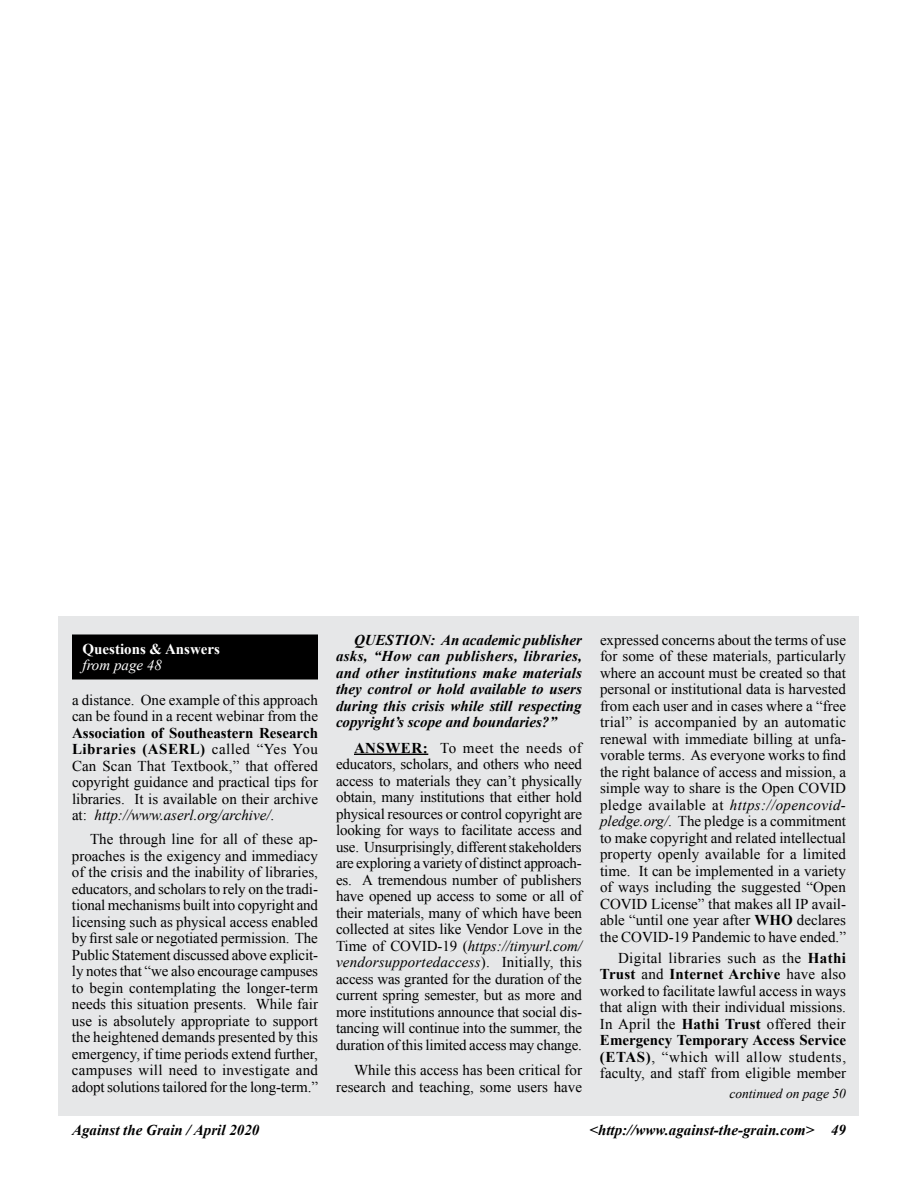
<style>
.page{position:relative;width:918px;height:1188px;background:#fff}
.page>*{position:absolute;margin:0;border:0;box-sizing:border-box;transform-origin:0 0}
.t1{font:15px/16.5px "Times New Roman";color:#000;text-align:justify}
.t2{font:italic 700 15px/16.5px "Times New Roman";color:#000;text-align:justify}
.t3{font:700 15px "Times New Roman";color:#fff}
.t4{font:italic 15px "Times New Roman";color:#fff}
.t5{font:italic 13.5px "Times New Roman";color:#000}
.s1{font-weight:700}
.s2{font-style:italic}
</style>
<div class="page">
<div style="left:58px;top:616px;width:802px;height:500px;background:#e6e7e8"></div>
<hr style="left:354px;top:754px;width:74px;height:1px;background:#000">
<div style="left:73px;top:635px;width:244px;height:44px;background:#000"></div>
<div style="left:72px;top:634px;width:246px;height:46px;border:2px solid #000"></div>
<p class="t3" style="left:82px;top:639px;width:139px">Questions &amp; Answers</p>
<p class="t4" style="left:82px;top:655px;width:81px">from page 48</p>
<p class="t1" style="left:72px;top:691px;width:248px">a distance. One example of this approach can be found in a recent webinar from the</p>
<p class="t1" style="left:72px;top:724px;width:248px"><span class="s1">Association of Southeastern Research Libraries (ASERL)</span> called “Yes You Can Scan That Textbook,” that offered copyright guidance and practical tips for libraries. It is available on their archive at: <span class="s2">http://www.aserl.org/archive/</span>.</p>
<p class="t1" style="left:72px;top:831px;width:248px;text-indent:18px">The through line for all of these ap&shy;proaches is the exigency and immediacy of the crisis and the inability of libraries, educators, and scholars to rely on the tradi&shy;tional mechanisms built into copyright and licensing such as physical access enabled by first sale or negotiated permission. The Public Statement discussed above explicit&shy;ly notes that “we also encourage campuses to begin contemplating the longer-term needs this situation presents. While fair use is absolutely appropriate to support the heightened demands presented by this emergency, if time periods extend further, campuses will need to investigate and adopt solutions tailored for the long-term.”</p>
<p class="t2" style="left:336px;top:631px;width:248px;text-indent:18px">QUESTION: An academic publisher asks, “How can publishers, libraries, and other institutions make materials they control or hold available to users during this crisis while still respecting copyright’s scope and boundaries?”</p>
<p class="t1" style="left:336px;top:739px;width:248px;text-indent:18px"><span class="s1">ANSWER:</span> To meet the needs of educators, scholars, and others who need access to materials they can’t physically obtain, many institutions that either hold physical resources or control copyright are looking for ways to facilitate access and use. Unsurprisingly, different stakeholders are exploring a variety of distinct approach&shy;es. A tremendous number of publishers have opened up access to some or all of their materials, many of which have been collected at sites like Vendor Love in the Time of COVID-19 (<span class="s2">https://tinyurl.com/ vendorsupportedaccess</span>). Initially, this access was granted for the duration of the current spring semester, but as more and more institutions announce that social dis&shy;tancing will continue into the summer, the duration of this limited access may change.</p>
<p class="t1" style="left:336px;top:1062px;width:248px;text-align:right">While this access has been critical for research and teaching, some users have</p>
<p class="t1" style="left:600px;top:631px;width:248px">expressed concerns about the terms of use for some of these materials, particularly where an account must be created so that personal or institutional data is harvested from each user and in cases where a “free trial” is accompanied by an automatic renewal with immediate billing at unfa&shy;vorable terms. As everyone works to find the right balance of access and mission, a simple way to share is the Open COVID pledge available at <span class="s2">https://opencovid&shy;pledge.org/</span>. The pledge is a commitment to make copyright and related intellectual property openly available for a limited time. It can be implemented in a variety of ways including the suggested “Open COVID License” that makes all IP avail&shy;able “until one year after <span class="s1">WHO</span> declares the COVID-19 Pandemic to have ended.”</p>
<p class="t1" style="left:600px;top:949px;width:248px;text-indent:18px">Digital libraries such as the <span class="s1">Hathi Trust</span> and <span class="s1">Internet Archive</span> have also worked to facilitate lawful access in ways that align with their individual missions.<br>In April the <span class="s1">Hathi Trust</span> offered their <span class="s1">Emergency Temporary Access Service (ETAS)</span>, “which will allow students, faculty, and staff from eligible member</p>
<p class="t5" style="left:729px;top:1085px;width:118px">continued on page 50</p>
<p class="t2" style="left:72px;top:1121px;width:189px">Against the Grain / April 2020</p>
<p class="t2" style="left:590px;top:1121px;width:258px">&lt;http://www.against-the-grain.com&gt; 49</p>
</div>
